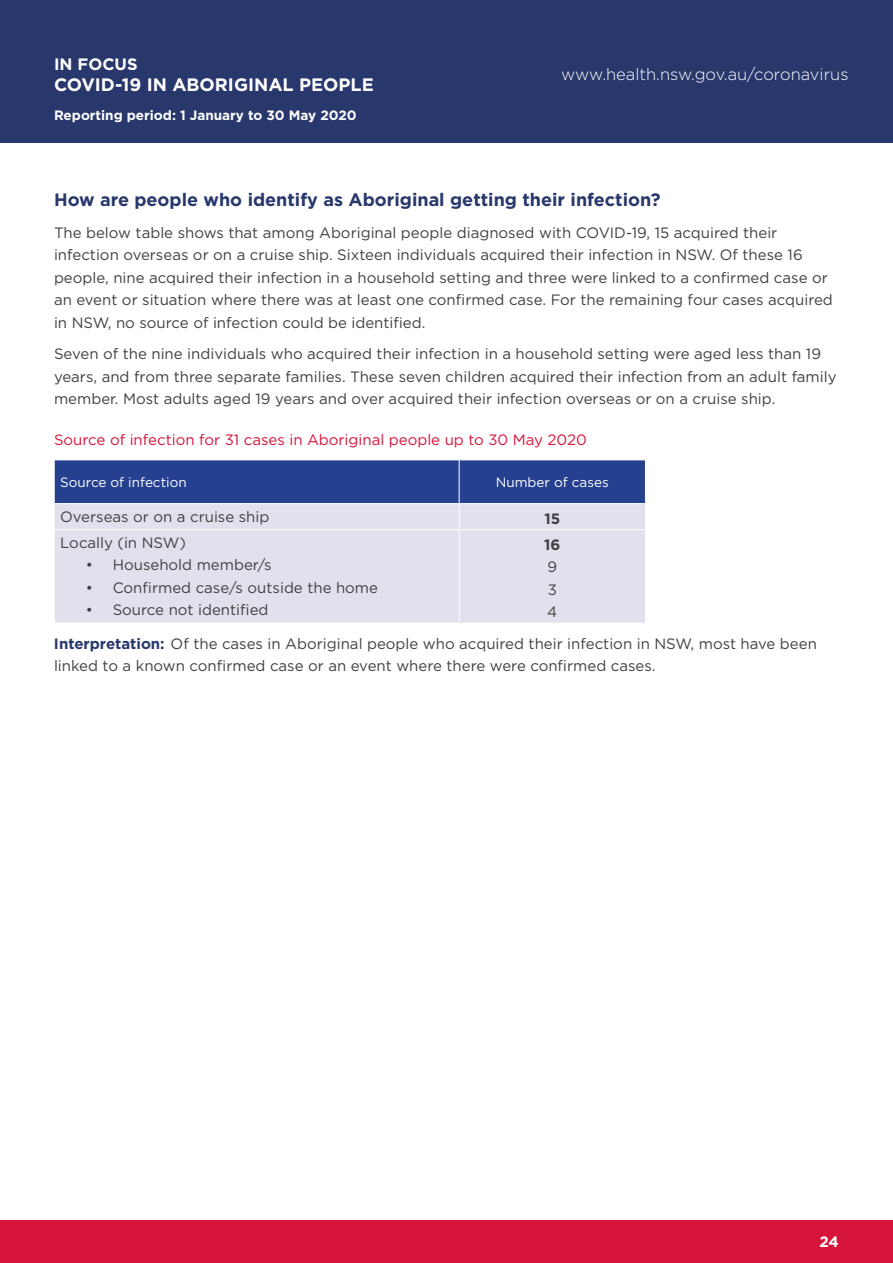
<style>
.page{position:relative;width:893px;height:1263px;background:#fff}
.page>*{position:absolute;margin:0;border:0;box-sizing:border-box;transform-origin:0 0}
.t1{font:700 18px "Gotham";color:#28386c}
.t2{font:700 18px "Gotham";color:#fff}
.t3{font:300 16.5px "Gotham";color:#fff}
.t4{font:700 16.5px "Gotham";color:#fff}
.t5{font:15px/22.5px "Gotham";color:#414042}
.t6{font:15px "Gotham";color:#d7153a}
.t7{font:700 15px "Gotham";color:#414042}
.t8{font:700 15px "Gotham";color:#fff}
.t9{font:700 13.5px "Gotham";color:#fff}
.t10{font:13.5px "Gotham";color:#fff}
.s1{font-weight:700;color:#28386c}
</style>
<div class="page">
<div style="left:55px;top:530px;width:590px;height:93px;background:#e1e0ed"></div>
<hr style="left:459px;top:530px;width:1px;height:93px;background:#fff">
<svg style="left:54px;top:460px;width:591px;height:69px;background:#6c7db2"></svg>
<hr style="left:459px;top:503px;width:187px;height:1px;background:#fff">
<hr style="left:459px;top:460px;width:187px;height:1px;background:#fff">
<hr style="left:459px;top:460px;width:1px;height:43px;background:#fff">
<div style="left:0;top:1220px;width:893px;height:43px;background:#d7153a"></div>
<div style="left:0;top:0;width:893px;height:143px;background:#28386c"></div>
<p class="t4" style="left:54px;top:55px;width:85px">IN FOCUS</p>
<p class="t2" style="left:54px;top:74px;width:321px">COVID-19 IN ABORIGINAL PEOPLE</p>
<p class="t9" style="left:54px;top:107px;width:304px">Reporting period: 1 January to 30 May 2020</p>
<p class="t3" style="left:561px;top:65px;width:289px">www.health.nsw.gov.au/coronavirus</p>
<p class="t1" style="left:54px;top:189px;width:608px">How are people who identify as Aboriginal getting their infection?</p>
<p class="t5" style="left:54px;top:221px;width:780px">The below table shows that among Aboriginal people diagnosed with COVID-19, 15 acquired their infection overseas or on a cruise ship. Sixteen individuals acquired their infection in NSW. Of these 16 people, nine acquired their infection in a household setting and three were linked to a confirmed case or an event or situation where there was at least one confirmed case. For the remaining four cases acquired in NSW, no source of infection could be identified.</p>
<p class="t5" style="left:54px;top:343px;width:784px">Seven of the nine individuals who acquired their infection in a household setting were aged less than 19 years, and from three separate families. These seven children acquired their infection from an adult family member. Most adults aged 19 years and over acquired their infection overseas or on a cruise ship.</p>
<p class="t6" style="left:54px;top:431px;width:534px">Source of infection for 31 cases in Aboriginal people up to 30 May 2020</p>
<p class="t10" style="left:60px;top:475px;width:128px">Source of infection</p>
<p class="t10" style="left:496px;top:475px;width:114px">Number of cases</p>
<p class="t5" style="left:60px;top:505px;width:211px">Overseas or on a cruise ship</p>
<p class="t7" style="left:544px;top:510px;width:17px">15</p>
<p class="t5" style="left:60px;top:531px;width:127px">Locally (in NSW)</p>
<p class="t5" style="left:86px;top:554px;width:188px">• Household member/s</p>
<p class="t5" style="left:86px;top:576px;width:294px">• Confirmed case/s outside the home</p>
<p class="t5" style="left:86px;top:599px;width:184px">• Source not identified</p>
<p class="t7" style="left:544px;top:536px;width:18px">16</p>
<p class="t5" style="left:547px;top:555px;width:12px;text-align:justify">9<br>3<br>4</p>
<p class="t5" style="left:54px;top:632px;width:764px"><span class="s1">Interpretation:</span> Of the cases in Aboriginal people who acquired their infection in NSW, most have been linked to a known confirmed case or an event where there were confirmed cases.</p>
<p class="t8" style="left:819px;top:1233px;width:21px">24</p>
</div>
